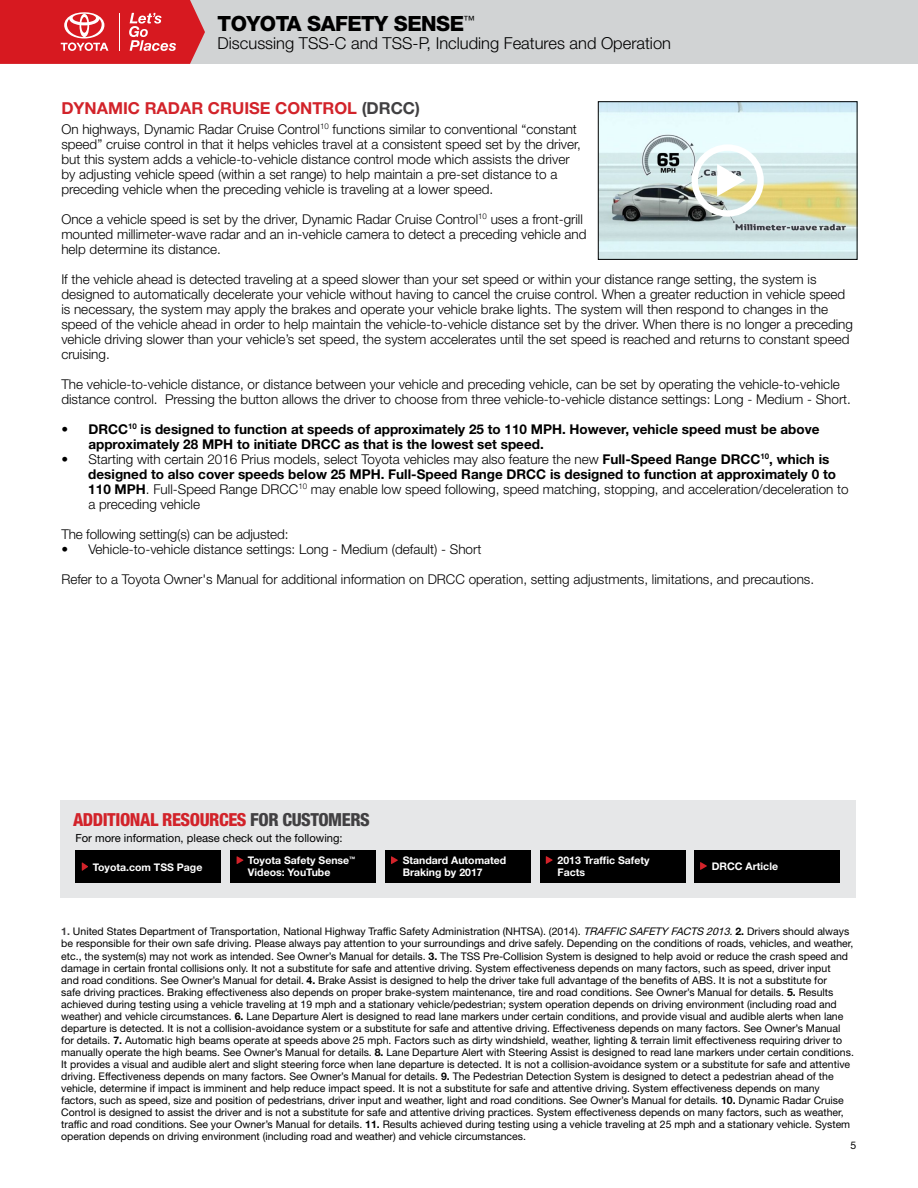
<style>
.page{position:relative;width:918px;height:1188px;background:#fff}
.page>*{position:absolute;margin:0;border:0;box-sizing:border-box;transform-origin:0 0}
.t1{font:800 21px "Helvetica Neue LT Std";letter-spacing:-.025em;color:#000}
.t2{font:800 condensed 18px "Helvetica Neue LT Std";letter-spacing:-.025em;color:#d2232a}
.t3{font:300 16.5px "Helvetica Neue LT Std";color:#000}
.t4{font:700 16.5px "Helvetica Neue LT Std";color:#d2232a}
.t5{font:300 13.5px/15px "Helvetica Neue LT Std";color:#000}
.t6{font:700 13.5px/15px "Helvetica Neue LT Std";color:#000}
.t7{font:11.25px "Helvetica Neue LT Std";color:#000}
.t8{font:10.5px/12px "Helvetica Neue LT Std";color:#000}
.t9{font:700 10.5px/12px "Helvetica Neue LT Std";color:#fff}
.s1{color:#414042}
.s2{font-weight:700}
.s3{font-weight:700;color:#414042}
.s4{font-style:italic}
</style>
<div class="page">
<div style="left:0;top:0;width:918px;height:64px;background:#d1d3d4"></div>
<svg style="left:0;top:0;width:205px;height:64px;background:#d93238"></svg>
<div style="left:61px;top:800px;width:795px;height:98px;background:#e6e7e8"></div>
<div style="left:385px;top:850px;width:146px;height:33px;background:#000"></div>
<div style="left:230px;top:850px;width:146px;height:33px;background:#000"></div>
<svg style="left:391px;top:856px;width:7px;height:8px"></svg>
<svg style="left:237px;top:856px;width:7px;height:8px"></svg>
<div style="left:75px;top:851px;width:146px;height:32px;background:#000"></div>
<svg style="left:82px;top:862px;width:6px;height:9px"></svg>
<img style="left:600px;top:103px;width:255px;height:155px">
<div style="left:598px;top:101px;width:259px;height:159px;border:1px solid #000"></div>
<svg style="left:692px;top:144px;width:72px;height:73px"></svg>
<div style="left:540px;top:850px;width:146px;height:33px;background:#000"></div>
<div style="left:694px;top:850px;width:146px;height:33px;background:#000"></div>
<svg style="left:546px;top:856px;width:7px;height:8px"></svg>
<svg style="left:700px;top:862px;width:7px;height:8px"></svg>
<h1 class="t1" style="left:218px;top:11px;width:259px">TOYOTA SAFETY SENSE<sup>™</sup></h1>
<h3 class="t3" style="left:218px;top:33px;width:455px">Discussing TSS-C and TSS-P, Including Features and Operation</h3>
<h3 class="t4" style="left:61px;top:98px;width:360px">DYNAMIC RADAR CRUISE CONTROL <span class="s1">(DRCC)</span></h3>
<p class="t5" style="left:61px;top:121px;width:521px">On highways, Dynamic Radar Cruise Control<sup>10</sup> functions similar to conventional “constant speed” cruise control in that it helps vehicles travel at a consistent speed set by the driver, but this system adds a vehicle-to-vehicle distance control mode which assists the driver by adjusting vehicle speed (within a set range) to help maintain a pre-set distance to a preceding vehicle when the preceding vehicle is traveling at a lower speed.</p>
<p class="t5" style="left:61px;top:211px;width:527px">Once a vehicle speed is set by the driver, Dynamic Radar Cruise Control<sup>10</sup> uses a front-grill mounted millimeter-wave radar and an in-vehicle camera to detect a preceding vehicle and help determine its distance.</p>
<p class="t5" style="left:61px;top:271px;width:793px">If the vehicle ahead is detected traveling at a speed slower than your set speed or within your distance range setting, the system is designed to automatically decelerate your vehicle without having to cancel the cruise control. When a greater reduction in vehicle speed is necessary, the system may apply the brakes and operate your vehicle brake lights. The system will then respond to changes in the speed of the vehicle ahead in order to help maintain the vehicle-to-vehicle distance set by the driver. When there is no longer a preceding vehicle driving slower than your vehicle’s set speed, the system accelerates until the set speed is reached and returns to constant speed cruising.</p>
<p class="t5" style="left:61px;top:376px;width:791px">The vehicle-to-vehicle distance, or distance between your vehicle and preceding vehicle, can be set by operating the vehicle-to-vehicle distance control. Pressing the button allows the driver to choose from three vehicle-to-vehicle distance settings: Long - Medium - Short.</p>
<p class="t6" style="left:88px;top:421px;width:733px;text-indent:-27px">• DRCC<sup>10</sup> is designed to function at speeds of approximately 25 to 110 MPH. However, vehicle speed must be above approximately 28 MPH to initiate DRCC as that is the lowest set speed.</p>
<p class="t5" style="left:88px;top:451px;width:762px;text-indent:-27px">• Starting with certain 2016 Prius models, select Toyota vehicles may also feature the new <span class="s2">Full-Speed Range DRCC</span><sup>10</sup><span class="s2">, which is designed to also cover speeds below 25 MPH. Full-Speed Range DRCC is designed to function at approximately 0 to 110 MPH</span>. Full-Speed Range DRCC<sup>10</sup> may enable low speed following, speed matching, stopping, and acceleration/deceleration to a preceding vehicle</p>
<p class="t5" style="left:61px;top:526px;width:229px">The following setting(s) can be adjusted:</p>
<p class="t5" style="left:61px;top:541px;width:422px">• Vehicle-to-vehicle distance settings: Long - Medium (default) - Short</p>
<p class="t5" style="left:61px;top:571px;width:754px">Refer to a Toyota Owner's Manual for additional information on DRCC operation, setting adjustments, limitations, and precautions.</p>
<h2 class="t2" style="left:73px;top:808px;width:298px">ADDITIONAL RESOURCES <span class="s1">FOR CUSTOMERS</span></h2>
<p class="t7" style="left:75px;top:831px;width:269px">For more information, please check out the following:</p>
<p class="t9" style="left:93px;top:861px;width:111px">Toyota.com TSS Page</p>
<p class="t9" style="left:248px;top:854px;width:109px">Toyota Safety Sense<sup>™<br></sup>Videos: YouTube</p>
<p class="t9" style="left:403px;top:854px;width:105px">Standard Automated<br>Braking by 2017</p>
<p class="t9" style="left:558px;top:854px;width:94px">2013 Traffic Safety<br>Facts</p>
<p class="t9" style="left:712px;top:860px;width:68px">DRCC Article</p>
<p class="t8" style="left:61px;top:925px;width:794px"><span class="s3">1.</span> United States Department of Transportation, National Highway Traffic Safety Administration (NHTSA). (2014). <span class="s4">TRAFFIC SAFETY FACTS 2013.</span><span class="s2">2.</span> Drivers should always be responsible for their own safe driving. Please always pay attention to your surroundings and drive safely. Depending on the conditions of roads, vehicles, and weather, etc., the system(s) may not work as intended. See Owner’s Manual for details. <span class="s2">3.</span> The TSS Pre-Collision System is designed to help avoid or reduce the crash speed and damage in certain frontal collisions only. It not a substitute for safe and attentive driving. System effectiveness depends on many factors, such as speed, driver input<br>and road conditions. See Owner’s Manual for detail. <span class="s2">4.</span> Brake Assist is designed to help the driver take full advantage of the benefits of ABS. It is not a substitute for<br>safe driving practices. Braking effectiveness also depends on proper brake-system maintenance, tire and road conditions. See Owner’s Manual for details. <span class="s2">5.</span> Results achieved during testing using a vehicle traveling at 19 mph and a stationary vehicle/pedestrian; system operation depends on driving environment (including road and weather) and vehicle circumstances. <span class="s2">6.</span> Lane Departure Alert is designed to read lane markers under certain conditions, and provide visual and audible alerts when lane departure is detected. It is not a collision-avoidance system or a substitute for safe and attentive driving. Effectiveness depends on many factors. See Owner’s Manual for details. <span class="s2">7.</span> Automatic high beams operate at speeds above 25 mph. Factors such as dirty windshield, weather, lighting &amp; terrain limit effectiveness requiring driver to manually operate the high beams. See Owner’s Manual for details. <span class="s2">8.</span> Lane Departure Alert with Steering Assist is designed to read lane markers under certain conditions.<br>It provides a visual and audible alert and slight steering force when lane departure is detected. It is not a collision-avoidance system or a substitute for safe and attentive driving. Effectiveness depends on many factors. See Owner’s Manual for details. <span class="s2">9.</span> The Pedestrian Detection System is designed to detect a pedestrian ahead of the vehicle, determine if impact is imminent and help reduce impact speed. It is not a substitute for safe and attentive driving. System effectiveness depends on many factors, such as speed, size and position of pedestrians, driver input and weather, light and road conditions. See Owner’s Manual for details. <span class="s2">10.</span> Dynamic Radar Cruise Control is designed to assist the driver and is not a substitute for safe and attentive driving practices. System effectiveness depends on many factors, such as weather, traffic and road conditions. See your Owner’s Manual for details. <span class="s2">11.</span> Results achieved during testing using a vehicle traveling at 25 mph and a stationary vehicle. System operation depends on driving environment (including road and weather) and vehicle circumstances.</p>
<p class="t8" style="left:851px;top:1139px;width:7px">5</p>
</div>
